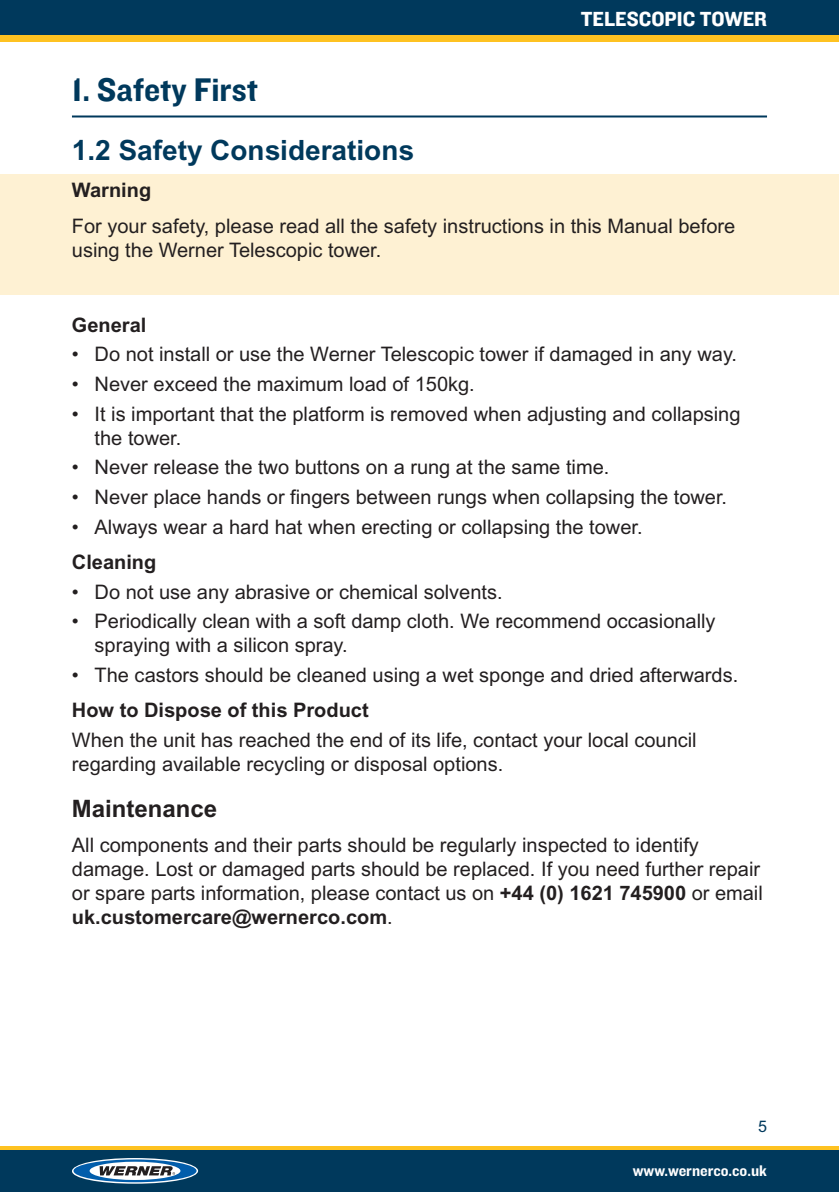
<style>
.page{position:relative;width:839px;height:1192px;background:#fff}
.page>*{position:absolute;margin:0;border:0;box-sizing:border-box;transform-origin:0 0}
.Main_Page_Header{font:34px "Knockout 51 Middleweight";color:#00395c}
.t1{font:700 28px "Arial MT Std";color:#00395c}
.Section_Header_TOC{font:700 24px "Arial MT Std";color:#231f20}
.t2{font:21.2px "Knockout 51 Middleweight";color:#fff}
.Body{font:20px/24px "Arial MT Std";color:#231f20}
.Body_Header{font:700 20px "Arial MT Std";color:#231f20}
.Body-2{font:700 20px "Arial MT Std";color:#231f20}
.t3{font:16px "Knockout 51 Middleweight";color:#fff}
.t4{font:16px "Arial MT Std";color:#00395c}
.s1{font-weight:700}
</style>
<div class="page">
<div style="left:0;top:0;width:839px;height:42px;background:#fec221"></div>
<div style="left:0;top:0;width:839px;height:34px;background:#00395c"></div>
<div style="left:0;top:1146px;width:839px;height:46px;background:#fec221"></div>
<div style="left:0;top:1150px;width:839px;height:42px;background:#00395c"></div>
<svg style="left:72px;top:1158px;width:126px;height:26px"></svg>
<svg style="left:74px;top:1159px;width:123px;height:23px"></svg>
<svg style="left:90px;top:1162px;width:90px;height:18px"></svg>
<svg style="left:100px;top:1166px;width:75px;height:9px"></svg>
<div style="left:0;top:174px;width:839px;height:120px;background:#fef1d3"></div>
<hr style="left:72px;top:115px;width:695px;height:2px;background:#00395c">
<p class="t2" style="left:581px;top:5px;width:188px">TELESCOPIC TOWER</p>
<p class="Main_Page_Header" style="left:72px;top:66px;width:187px">1. Safety First</p>
<p class="t1" style="left:72px;top:134px;width:344px">1.2 Safety Considerations</p>
<p class="Body-2" style="left:72px;top:179px;width:81px">Warning</p>
<p class="Body" style="left:72px;top:214px;width:665px">For your safety, please read all the safety instructions in this Manual before using the Werner Telescopic tower.</p>
<p class="Body_Header" style="left:72px;top:313px;width:76px">General</p>
<p class="Body" style="left:72px;top:342px;width:667px">• Do not install or use the Werner Telescopic tower if damaged in any way.</p>
<p class="Body" style="left:72px;top:372px;width:404px">• Never exceed the maximum load of 150kg.</p>
<p class="Body" style="left:95px;top:402px;width:647px;text-indent:-23px">• It is important that the platform is removed when adjusting and collapsing the tower.</p>
<p class="Body" style="left:72px;top:455px;width:539px">• Never release the two buttons on a rung at the same time.</p>
<p class="Body" style="left:72px;top:485px;width:657px">• Never place hands or fingers between rungs when collapsing the tower.</p>
<p class="Body" style="left:72px;top:515px;width:572px">• Always wear a hard hat when erecting or collapsing the tower.</p>
<p class="Body_Header" style="left:72px;top:550px;width:86px">Cleaning</p>
<p class="Body" style="left:72px;top:580px;width:432px">• Do not use any abrasive or chemical solvents.</p>
<p class="Body" style="left:95px;top:609px;width:622px;text-indent:-23px">• Periodically clean with a soft damp cloth. We recommend occasionally spraying with a silicon spray.</p>
<p class="Body" style="left:72px;top:663px;width:668px">• The castors should be cleaned using a wet sponge and dried afterwards.</p>
<p class="Body_Header" style="left:72px;top:699px;width:298px">How to Dispose of this Product</p>
<p class="Body" style="left:72px;top:728px;width:626px">When the unit has reached the end of its life, contact your local council regarding available recycling or disposal options.</p>
<p class="Section_Header_TOC" style="left:72px;top:794px;width:147px">Maintenance</p>
<p class="Body" style="left:72px;top:833px;width:692px">All components and their parts should be regularly inspected to identify damage. Lost or damaged parts should be replaced. If you need further repair or spare parts information, please contact us on <span class="s1">+44 (0) 1621 745900</span> or email <span class="s1">uk.customercare@wernerco.com</span>.</p>
<p class="t4" style="left:758px;top:1117px;width:10px">5</p>
<p class="t3" style="left:633px;top:1160px;width:136px">www.wernerco.co.uk</p>
</div>
